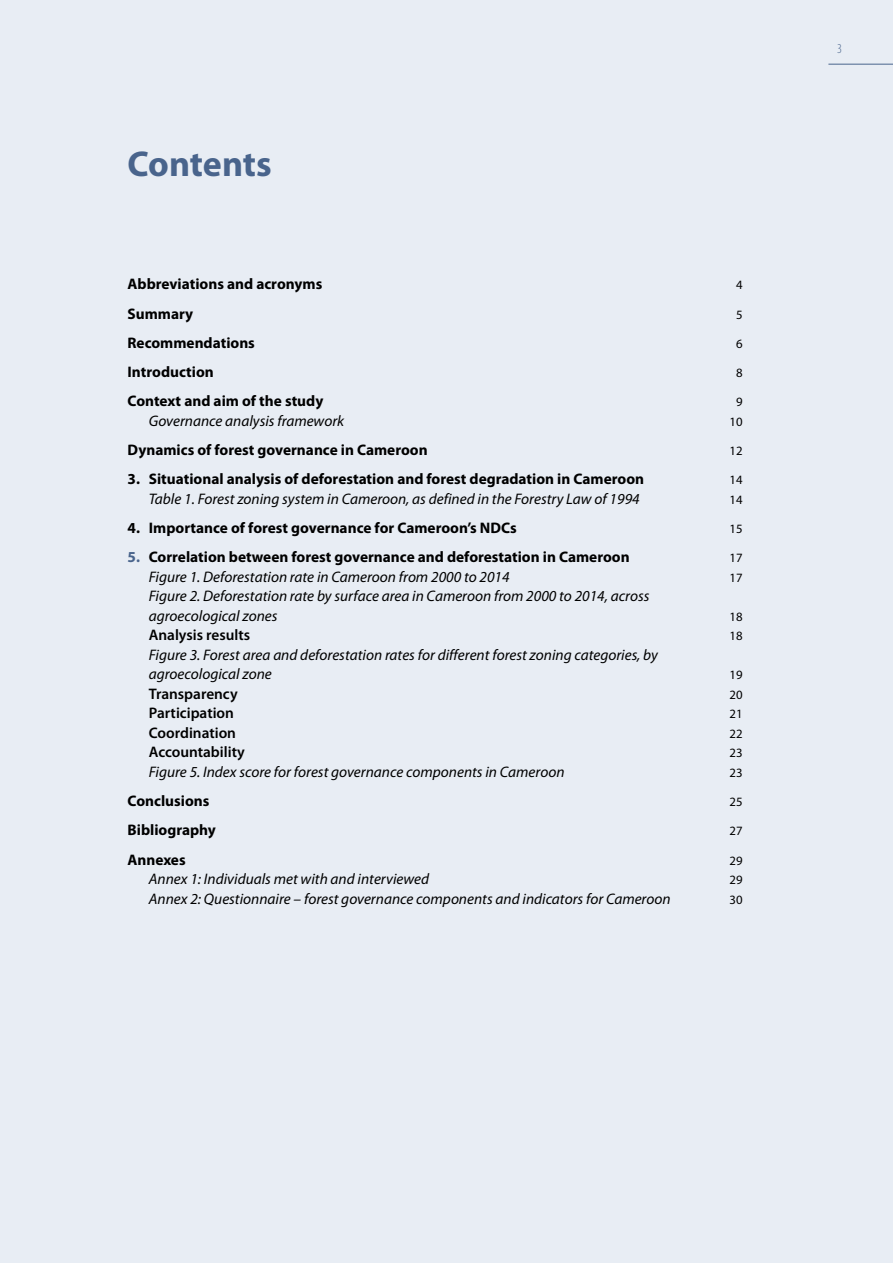
<style>
.page{position:relative;width:893px;height:1263px;background:#e8edf4}
.page>*{position:absolute;margin:0;border:0;box-sizing:border-box;transform-origin:0 0}
.t1{font:700 36px "Myriad Pro";letter-spacing:-.005em;color:#49648c}
.t2{font:italic 15.3px/19.5px "Myriad Pro";color:#000}
.t3{font:700 15.3px "Myriad Pro";color:#000}
.t4{font:600 15.3px "Myriad Pro";color:#000}
.t5{font:300 condensed 13.5px "Myriad Pro";color:#49648c}
.t6{font:12.75px "Myriad Pro";color:#000}
.s1{color:#49648c}
</style>
<div class="page">
<hr style="left:828px;top:64px;width:65px;height:1px;background:#49648c">
<h1 class="t1" style="left:128px;top:140px;width:146px">Contents</h1>
<p class="t3" style="left:128px;top:274px;width:196px">Abbreviations and acronyms</p>
<p class="t6" style="left:736px;top:277px;width:8px">4</p>
<p class="t3" style="left:128px;top:303px;width:67px">Summary</p>
<p class="t6" style="left:736px;top:306px;width:8px">5</p>
<p class="t3" style="left:128px;top:333px;width:129px">Recommendations</p>
<p class="t6" style="left:736px;top:336px;width:8px">6</p>
<p class="t3" style="left:128px;top:362px;width:88px">Introduction</p>
<p class="t6" style="left:736px;top:365px;width:8px">8</p>
<p class="t3" style="left:128px;top:391px;width:197px">Context and aim of the study</p>
<p class="t6" style="left:736px;top:394px;width:8px">9</p>
<p class="t2" style="left:149px;top:411px;width:197px">Governance analysis framework</p>
<p class="t6" style="left:730px;top:414px;width:15px">10</p>
<p class="t3" style="left:128px;top:440px;width:302px">Dynamics of forest governance in Cameroon</p>
<p class="t6" style="left:730px;top:443px;width:15px">12</p>
<p class="t3" style="left:128px;top:469px;width:518px">3. Situational analysis of deforestation and forest degradation in Cameroon</p>
<p class="t6" style="left:730px;top:472px;width:15px">14</p>
<p class="t2" style="left:149px;top:489px;width:492px">Table 1. Forest zoning system in Cameroon, as defined in the Forestry Law of 1994</p>
<p class="t6" style="left:730px;top:492px;width:15px">14</p>
<p class="t3" style="left:128px;top:518px;width:391px">4. Importance of forest governance for Cameroon’s NDCs</p>
<p class="t6" style="left:730px;top:521px;width:15px">15</p>
<p class="t3" style="left:128px;top:547px;width:504px"><span class="s1">5.</span> Correlation between forest governance and deforestation in Cameroon</p>
<p class="t6" style="left:730px;top:550px;width:15px">17</p>
<p class="t2" style="left:149px;top:567px;width:362px">Figure 1. Deforestation rate in Cameroon from 2000 to 2014</p>
<p class="t6" style="left:730px;top:570px;width:15px">17</p>
<p class="t2" style="left:149px;top:586px;width:502px">Figure 2. Deforestation rate by surface area in Cameroon from 2000 to 2014, across agroecological zones</p>
<p class="t6" style="left:730px;top:609px;width:15px">18</p>
<p class="t4" style="left:149px;top:625px;width:103px">Analysis results</p>
<p class="t6" style="left:730px;top:628px;width:15px">18</p>
<p class="t2" style="left:149px;top:645px;width:511px">Figure 3. Forest area and deforestation rates for different forest zoning categories, by agroecological zone</p>
<p class="t6" style="left:730px;top:667px;width:15px">19</p>
<p class="t4" style="left:149px;top:684px;width:90px">Transparency</p>
<p class="t6" style="left:730px;top:687px;width:15px">20</p>
<p class="t4" style="left:149px;top:703px;width:87px">Participation</p>
<p class="t6" style="left:730px;top:706px;width:15px">21</p>
<p class="t4" style="left:149px;top:723px;width:89px">Coordination</p>
<p class="t6" style="left:730px;top:726px;width:15px">22</p>
<p class="t4" style="left:149px;top:742px;width:97px">Accountability</p>
<p class="t6" style="left:730px;top:745px;width:15px">23</p>
<p class="t2" style="left:149px;top:762px;width:417px">Figure 5. Index score for forest governance components in Cameroon</p>
<p class="t6" style="left:730px;top:765px;width:15px">23</p>
<p class="t3" style="left:128px;top:791px;width:83px">Conclusions</p>
<p class="t6" style="left:730px;top:794px;width:15px">25</p>
<p class="t3" style="left:128px;top:820px;width:90px">Bibliography</p>
<p class="t6" style="left:730px;top:823px;width:15px">27</p>
<p class="t3" style="left:128px;top:849px;width:60px">Annexes</p>
<p class="t6" style="left:730px;top:852px;width:15px">29</p>
<p class="t2" style="left:149px;top:869px;width:282px">Annex 1: Individuals met with and interviewed</p>
<p class="t6" style="left:730px;top:872px;width:15px">29</p>
<p class="t2" style="left:149px;top:888px;width:523px">Annex 2: Questionnaire – forest governance components and indicators for Cameroon</p>
<p class="t6" style="left:730px;top:891px;width:15px">30</p>
<p class="t5" style="left:837px;top:40px;width:6px">3</p>
</div>
